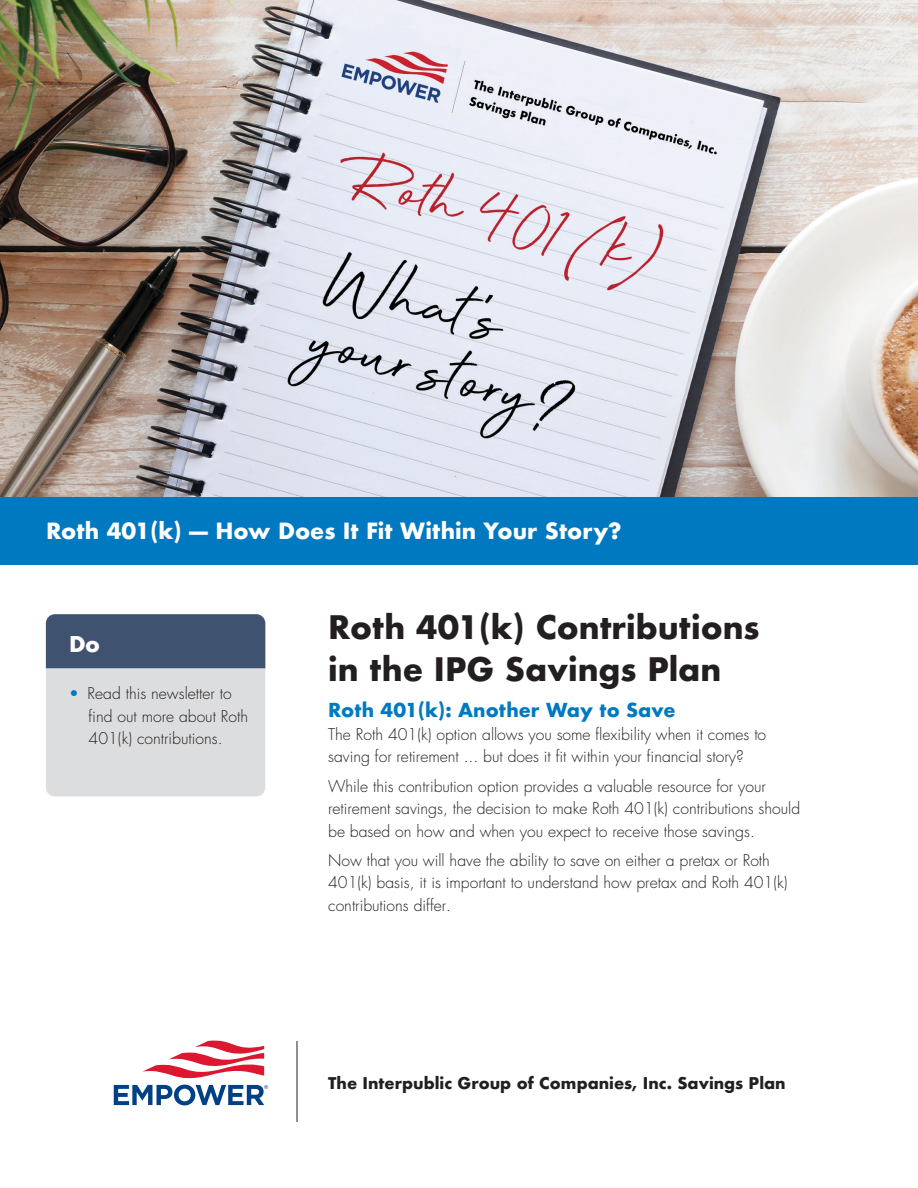
<style>
.page{position:relative;width:918px;height:1188px;background:#fff}
.page>*{position:absolute;margin:0;border:0;box-sizing:border-box;transform-origin:0 0}
.Headline{font:700 31.5px/42px "Futura";color:#231f20}
.t1{font:700 21.75px "Futura";color:#fff}
.t2{font:700 21.3px "Futura";color:#fff}
.Subhead{font:700 18.75px "Futura";color:#0079c1}
.Body{font:300 15.75px/22.5px "Futura";color:#231f20}
.Body-2{font:700 15.75px "Futura";color:#231f20}
.s1{color:#0079c1}
</style>
<div class="page">
<svg style="left:114px;top:1041px;width:154px;height:64px"></svg>
<img style="left:0;top:0;width:918px;height:497px">
<div style="left:0;top:497px;width:918px;height:68px;background:#0079c1"></div>
<div style="left:46px;top:614px;width:219px;height:182px;background:#dcddde;border-radius:9px"></div>
<div style="left:46px;top:614px;width:219px;height:54px;background:#3f5270"></div>
<hr style="left:297px;top:1041px;width:1px;height:81px;background:#231f20">
<p class="t1" style="left:46px;top:515px;width:577px">Roth 401(k) — How Does It Fit Within Your Story?</p>
<p class="t2" style="left:69px;top:628px;width:32px">Do</p>
<p class="Body" style="left:89px;top:682px;width:161px;text-indent:-20px"><span class="s1">•</span> Read this newsletter to find out more about Roth<br>401(k) contributions.</p>
<p class="Headline" style="left:328px;top:606px;width:433px">Roth 401(k) Contributions in the IPG Savings Plan</p>
<p class="Subhead" style="left:328px;top:697px;width:349px">Roth 401(k): Another Way to Save</p>
<p class="Body" style="left:328px;top:723px;width:440px">The Roth 401(k) option allows you some flexibility when it comes to saving for retirement ... but does it fit within your financial story?</p>
<p class="Body" style="left:328px;top:775px;width:473px">While this contribution option provides a valuable resource for your retirement savings, the decision to make Roth 401(k) contributions should be based on how and when you expect to receive those savings.</p>
<p class="Body" style="left:328px;top:849px;width:461px">Now that you will have the ability to save on either a pretax or Roth<br>401(k) basis, it is important to understand how pretax and Roth 401(k) contributions differ.</p>
<p class="Body-2" style="left:328px;top:1071px;width:459px">The Interpublic Group of Companies, Inc. Savings Plan</p>
</div>
